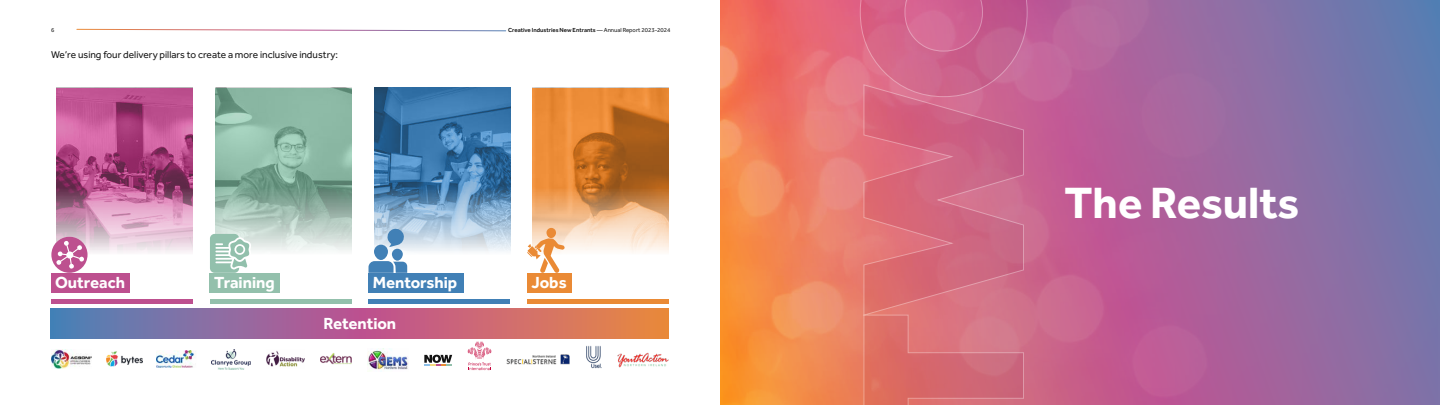
<style>
.page{position:relative;width:1440px;height:405px;background:#fff}
.page>*{position:absolute;margin:0;border:0;box-sizing:border-box;transform-origin:0 0}
.t1{font:700 45px "Effra CC";color:#fff}
.t2{font:700 16.5px "Effra CC";color:#fff}
.t3{font:10.12px "Effra CC";color:#121212}
.t4{font:600 6px "Effra CC";color:#121212}
.t5{font:6px "Effra CC";color:#121212}
.s1{font-weight:400}
</style>
<div class="page">
<svg style="left:76px;top:29px;width:430px;height:2px"></svg>
<img style="left:1288px;top:0;width:152px;height:405px">
<svg style="left:720px;top:0;width:568px;height:405px;background:#cb6f7f"></svg>
<svg style="left:860px;top:0;width:168px;height:405px;background:#d36a82"></svg>
<img style="left:57px;top:88px;width:136px;height:200px">
<img style="left:215px;top:88px;width:136px;height:185px">
<svg style="left:424px;top:355px;width:28px;height:10px"></svg>
<svg style="left:468px;top:342px;width:23px;height:28px"></svg>
<img style="left:586px;top:345px;width:16px;height:24px">
<img style="left:51px;top:349px;width:41px;height:20px">
<img style="left:320px;top:353px;width:32px;height:12px">
<img style="left:157px;top:350px;width:39px;height:18px">
<img style="left:367px;top:349px;width:42px;height:21px">
<img style="left:266px;top:351px;width:39px;height:16px">
<img style="left:507px;top:354px;width:63px;height:11px">
<img style="left:374px;top:87px;width:136px;height:186px">
<img style="left:533px;top:88px;width:136px;height:165px">
<div style="left:51px;top:273px;width:78px;height:19px;background:#bd508f"></div>
<svg style="left:51px;top:237px;width:37px;height:36px"></svg>
<div style="left:369px;top:273px;width:95px;height:19px;background:#4180b6"></div>
<div style="left:374px;top:245px;width:14px;height:15px;background:#4180b6;border-radius:7px"></div>
<div style="left:392px;top:249px;width:11px;height:12px;background:#4180b6;border-radius:5px"></div>
<svg style="left:369px;top:261px;width:38px;height:12px"></svg>
<svg style="left:387px;top:228px;width:18px;height:19px"></svg>
<div style="left:527px;top:273px;width:45px;height:19px;background:#ea8a35"></div>
<svg style="left:527px;top:228px;width:38px;height:45px"></svg>
<div style="left:210px;top:273px;width:70px;height:19px;background:#93c0ac"></div>
<div style="left:210px;top:234px;width:29px;height:39px;background:#92c0ac;border-radius:5px"></div>
<svg style="left:215px;top:237px;width:37px;height:32px"></svg>
<svg style="left:51px;top:308px;width:618px;height:30px;background:#ac6d86"></svg>
<hr style="left:51px;top:300px;width:142px;height:4px;background:#bd508f">
<hr style="left:210px;top:300px;width:141px;height:4px;background:#93c0ac">
<hr style="left:369px;top:300px;width:141px;height:4px;background:#4180b6">
<hr style="left:527px;top:300px;width:142px;height:4px;background:#ea8a35">
<img style="left:106px;top:351px;width:37px;height:16px">
<img style="left:212px;top:350px;width:39px;height:19px">
<img style="left:618px;top:352px;width:51px;height:16px">
<p class="t5" style="left:51px;top:26px;width:5px">6</p>
<p class="t4" style="left:508px;top:26px;width:164px">Creative Industries New Entrants <span class="s1">— Annual Report 2023-2024</span></p>
<p class="t3" style="left:51px;top:48px;width:289px">We’re using four delivery pillars to create a more inclusive industry:</p>
<h2 class="t2" style="left:55px;top:272px;width:72px">Outreach</h2>
<h2 class="t2" style="left:214px;top:272px;width:62px">Training</h2>
<h2 class="t2" style="left:373px;top:272px;width:86px">Mentorship</h2>
<h2 class="t2" style="left:531px;top:272px;width:37px">Jobs</h2>
<h2 class="t2" style="left:324px;top:312px;width:74px">Retention</h2>
<h1 class="t1" style="left:1064px;top:173px;width:236px">The Results</h1>
</div>
